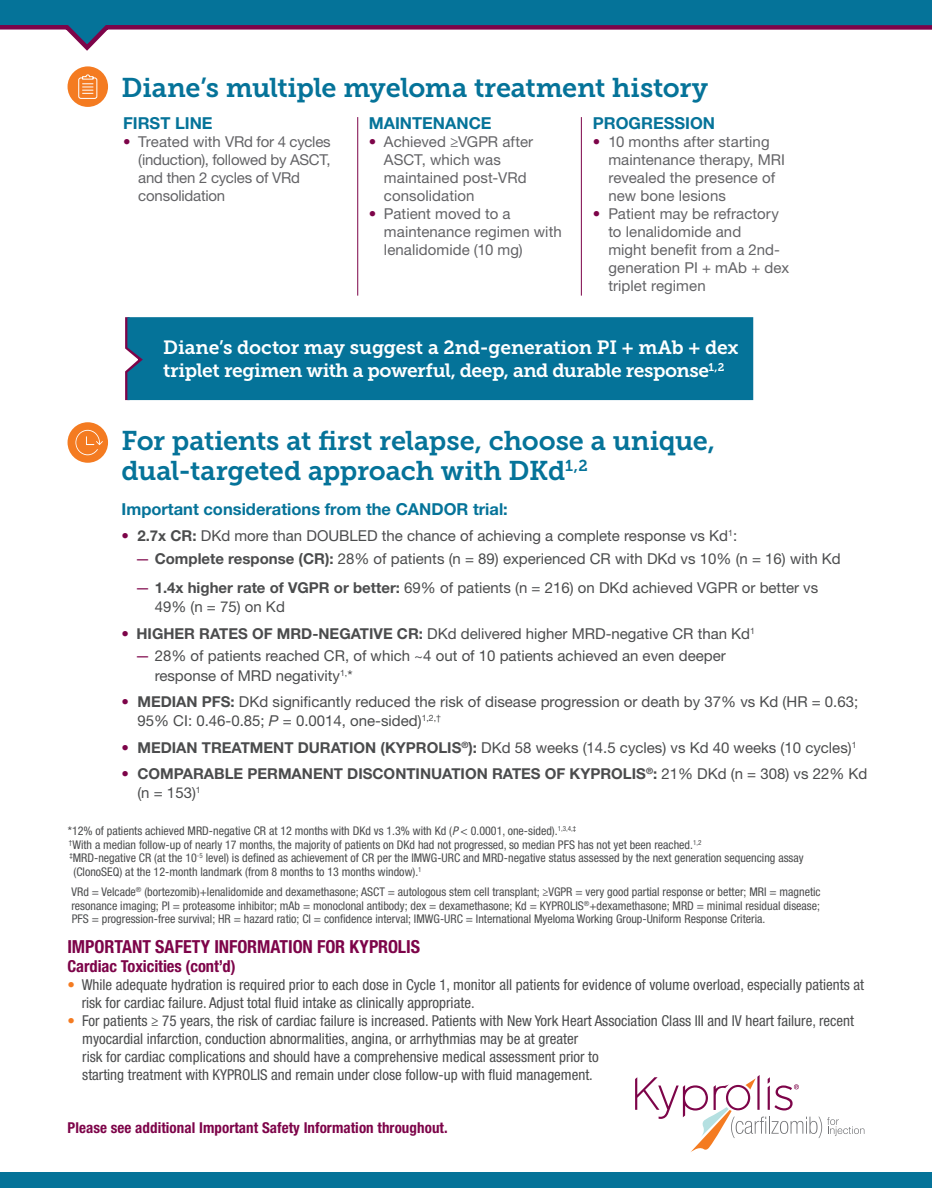
<style>
.page{position:relative;width:932px;height:1188px;background:#fff}
.page>*{position:absolute;margin:0;border:0;box-sizing:border-box;transform-origin:0 0}
.t1{font:27px/30px "Museo Slab 700";letter-spacing:-.01em;color:#057399}
.t2{font:19.2px/23px "Museo Slab 700";letter-spacing:-.015em;color:#fff}
.t3{font:700 condensed 18px "Helvetica Neue LT Std";letter-spacing:-.005em;color:#7d0449}
.t4{font:700 16.5px "Helvetica Neue LT Std";color:#057399}
.t5{font:700 condensed 16.5px "Helvetica Neue LT Std";letter-spacing:-.005em;color:#7d0449}
.t6{font:15px/19.5px "Helvetica Neue LT Std";color:#4b4c4d}
.t7{font:condensed 15px/18px "Helvetica Neue LT Std";color:#4b4c4d}
.t8{font:15px/18px "Helvetica Neue LT Std";letter-spacing:.005em;color:#636366}
.t9{font:15px/18px "Helvetica Neue LT Std";letter-spacing:-.015em;color:#636366}
.t10{font:700 15px/19.5px "Helvetica Neue LT Std";color:#4b4c4d}
.t11{font:700 condensed 15px "Helvetica Neue LT Std";letter-spacing:.005em;color:#7d0449}
.t12{font:condensed 12px/13.5px "Helvetica Neue LT Std";color:#4b4c4d;text-align:justify}
.s1{color:#7d0449}
.s2{font-weight:700}
.s3{font-style:italic}
.s4{font-weight:400;color:#7d0449}
.s5{font-weight:400}
.s6{color:#f47b21}
</style>
<div class="page">
<div style="left:0;top:1172px;width:932px;height:16px;background:#057399"></div>
<div style="left:0;top:0;width:932px;height:23px;background:#057399"></div>
<svg style="left:0;top:23px;width:932px;height:28px"></svg>
<div style="left:68px;top:422px;width:40px;height:41px;background:#f47b21;border-radius:50%"></div>
<svg style="left:75px;top:430px;width:28px;height:25px"></svg>
<svg style="left:635px;top:1075px;width:229px;height:77px"></svg>
<svg style="left:125px;top:317px;width:24px;height:84px"></svg>
<div style="left:127px;top:317px;width:626px;height:83px;background:#057399"></div>
<div style="left:68px;top:66px;width:40px;height:41px;background:#f47b21;border-radius:50%"></div>
<svg style="left:78px;top:74px;width:20px;height:25px"></svg>
<hr style="left:357px;top:117px;width:1px;height:179px;background:#7d0449">
<hr style="left:581px;top:117px;width:1px;height:179px;background:#7d0449">
<h1 class="t1" style="left:122px;top:73px;width:588px">Diane’s multiple myeloma treatment history</h1>
<h3 class="t4" style="left:123px;top:113px;width:91px">FIRST LINE</h3>
<p class="t9" style="left:138px;top:132px;width:194px;text-indent:-15px"><span class="s1">•</span> Treated with VRd for 4 cycles (induction), followed by ASCT, and then 2 cycles of VRd consolidation</p>
<h3 class="t4" style="left:369px;top:113px;width:124px">MAINTENANCE</h3>
<p class="t8" style="left:384px;top:132px;width:151px;text-indent:-15px"><span class="s1">•</span> Achieved ≥VGPR after<br>ASCT, which was maintained post-VRd consolidation</p>
<p class="t8" style="left:384px;top:204px;width:179px;text-indent:-15px"><span class="s1">•</span> Patient moved to a maintenance regimen with lenalidomide (10 mg)</p>
<h3 class="t4" style="left:593px;top:113px;width:124px">PROGRESSION</h3>
<p class="t8" style="left:608px;top:132px;width:178px;text-indent:-16px"><span class="s1">•</span> 10 months after starting maintenance therapy, MRI revealed the presence of new bone lesions</p>
<p class="t8" style="left:608px;top:204px;width:182px;text-indent:-16px"><span class="s1">•</span> Patient may be refractory to lenalidomide and<br>might benefit from a 2nd&shy;generation PI + mAb + dex triplet regimen</p>
<h2 class="t2" style="left:163px;top:336px;width:577px">Diane’s doctor may suggest a 2nd-generation PI + mAb + dex triplet regimen with a powerful, deep, and durable response<sup>1,2</sup></h2>
<h1 class="t1" style="left:122px;top:426px;width:595px">For patients at first relapse, choose a unique, dual-targeted approach with DKd<sup>1,2</sup></h1>
<h3 class="t4" style="left:122px;top:499px;width:388px">Important considerations from the CANDOR trial:</h3>
<p class="t6" style="left:122px;top:526px;width:617px"><span class="s1">•</span> <span class="s2">2.7x CR:</span> DKd more than DOUBLED the chance of achieving a complete response vs Kd<sup>1</sup>:</p>
<p class="t6" style="left:135px;top:548px;width:707px"><span class="s1">—</span> <span class="s2">Complete response (CR):</span> 28% of patients (n = 89) experienced CR with DKd vs 10% (n = 16) with Kd</p>
<p class="t6" style="left:155px;top:577px;width:665px;text-indent:-20px"><span class="s1">—</span> <span class="s2">1.4x higher rate of VGPR or better:</span> 69% of patients (n = 216) on DKd achieved VGPR or better vs<br>49% (n = 75) on Kd</p>
<p class="t6" style="left:121px;top:623px;width:635px"><span class="s1">•</span> <span class="s2">HIGHER RATES OF MRD-NEGATIVE CR:</span> DKd delivered higher MRD-negative CR than Kd<sup>1</sup></p>
<p class="t6" style="left:155px;top:646px;width:572px;text-indent:-20px"><span class="s1">—</span> 28% of patients reached CR, of which ~4 out of 10 patients achieved an even deeper response of MRD negativity<sup>1,</sup>*</p>
<p class="t6" style="left:137px;top:691px;width:722px;text-indent:-16px"><span class="s1">•</span> <span class="s2">MEDIAN PFS:</span> DKd significantly reduced the risk of disease progression or death by 37% vs Kd (HR = 0.63;<br>95% CI: 0.46-0.85; <span class="s3">P</span> = 0.0014, one-sided)<sup>1,2,†</sup></p>
<p class="t6" style="left:122px;top:737px;width:736px"><span class="s1">•</span> <span class="s2">MEDIAN TREATMENT DURATION (KYPROLIS</span><sup>®</sup><span class="s2">):</span> DKd 58 weeks (14.5 cycles) vs Kd 40 weeks (10 cycles)<sup>1</sup></p>
<p class="t10" style="left:137px;top:763px;width:731px;text-indent:-16px"><span class="s4">•</span> COMPARABLE PERMANENT DISCONTINUATION RATES OF KYPROLIS<sup>®</sup>: <span class="s5">21% DKd (n = 308) vs 22% Kd (n = 153)</span><sup>1</sup></p>
<p class="t12" style="left:68px;top:824px;width:510px">*12% of patients achieved MRD-negative CR at 12 months with DKd vs 1.3% with Kd (<span class="s3">P</span> &lt; 0.0001, one-sided).<sup>1,3,4,‡</sup></p>
<p class="t12" style="left:69px;top:838px;width:634px"><sup>†</sup>With a median follow-up of nearly 17 months, the majority of patients on DKd had not progressed, so median PFS has not yet been reached.<sup>1,2</sup></p>
<p class="t12" style="left:69px;top:851px;width:735px"><sup>‡</sup>MRD-negative CR (at the 10<sup>-5</sup> level) is defined as achievement of CR per the IMWG-URC and MRD-negative status assessed by the next generation sequencing assay</p>
<p class="t12" style="left:73px;top:865px;width:349px">(ClonoSEQ) at the 12-month landmark (from 8 months to 13 months window).<sup>1</sup></p>
<p class="t12" style="left:71px;top:885px;width:750px">VRd = Velcade<sup>®</sup> (bortezomib)+lenalidomide and dexamethasone; ASCT = autologous stem cell transplant; ≥VGPR = very good partial response or better; MRI = magnetic resonance imaging; PI = proteasome inhibitor; mAb = monoclonal antibody; dex = dexamethasone; Kd = KYPROLIS<sup>®</sup>+dexamethasone; MRD = minimal residual disease; PFS = progression-free survival; HR = hazard ratio; CI = confidence interval; IMWG-URC = International Myeloma Working Group-Uniform Response Criteria.</p>
<p class="t12" style="left:68px;top:932px;width:4px">.</p>
<h3 class="t3" style="left:68px;top:935px;width:354px">IMPORTANT SAFETY INFORMATION FOR KYPROLIS</h3>
<h3 class="t5" style="left:68px;top:956px;width:170px">Cardiac Toxicities (cont’d)</h3>
<p class="t7" style="left:82px;top:976px;width:783px;text-indent:-14px"><span class="s6">•</span> While adequate hydration is required prior to each dose in Cycle 1, monitor all patients for evidence of volume overload, especially patients at risk for cardiac failure. Adjust total fluid intake as clinically appropriate.</p>
<p class="t7" style="left:82px;top:1012px;width:773px;text-indent:-15px"><span class="s6">•</span> For patients ≥ 75 years, the risk of cardiac failure is increased. Patients with New York Heart Association Class III and IV heart failure, recent myocardial infarction, conduction abnormalities, angina, or arrhythmias may be at greater<br>risk for cardiac complications and should have a comprehensive medical assessment prior to<br>starting treatment with KYPROLIS and remain under close follow-up with fluid management.</p>
<p class="t11" style="left:68px;top:1119px;width:381px">Please see additional Important Safety Information throughout.</p>
</div>
